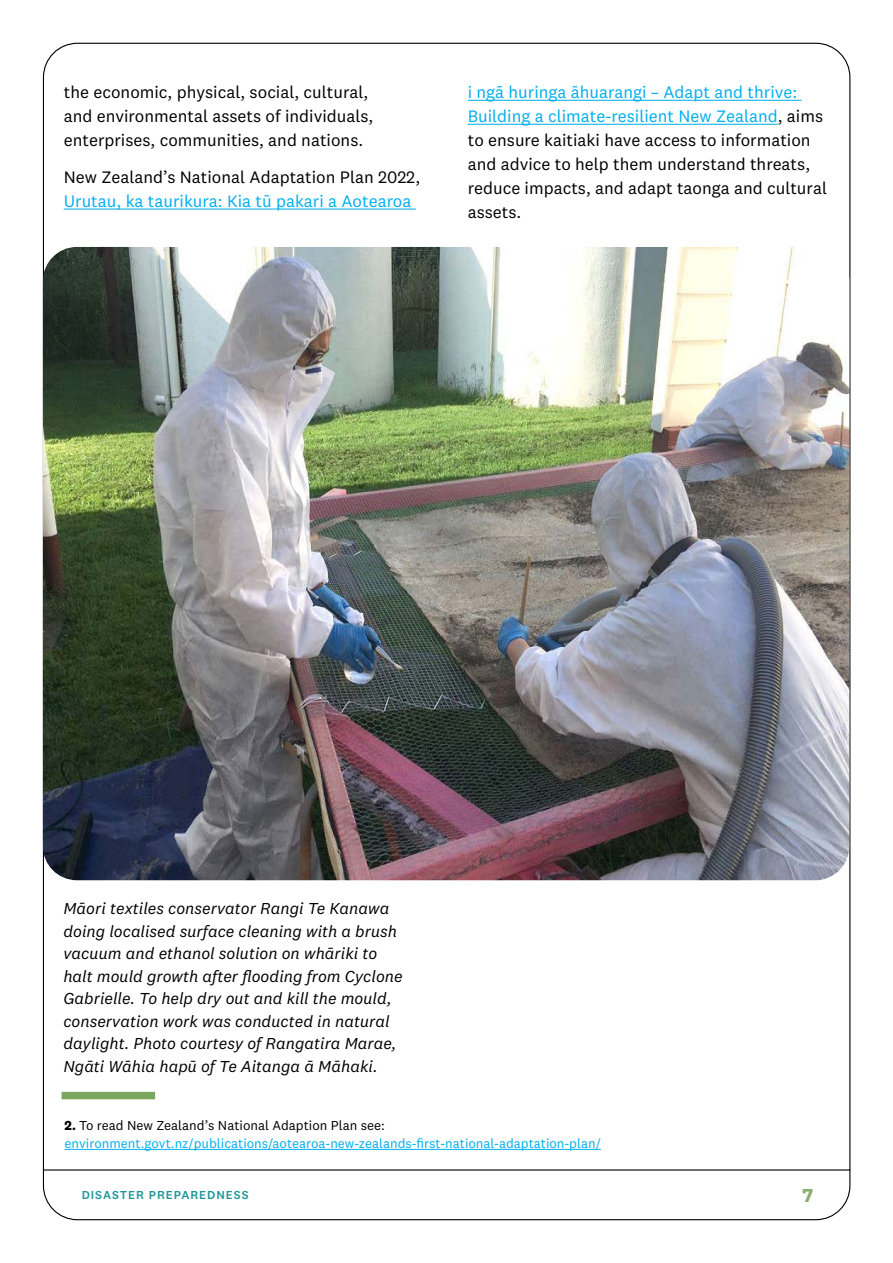
<style>
.page{position:relative;width:893px;height:1263px;background:#fff}
.page>*{position:absolute;margin:0;border:0;box-sizing:border-box;transform-origin:0 0}
.t1{font:700 19.5px "National 2";color:#89ae6f}
.t2{font:17.25px/24px "National 2";color:#000}
.t3{font:17.25px "National 2";color:#00aeef}
.t4{font:italic 16.5px/22.5px "National 2";color:#000}
.t5{font:13.5px/18px "National 2";color:#00aeef}
.t6{font:500 12px "National 2";letter-spacing:.08em;color:#1e9597}
.s1{color:#00aeef}
.s2{font-weight:700;color:#000}
.s3{color:#000}
</style>
<div class="page">
<hr style="left:64px;top:208px;width:352px;height:2px;background:#00aeef">
<hr style="left:468px;top:100px;width:333px;height:1px;background:#00aeef">
<hr style="left:468px;top:124px;width:310px;height:1px;background:#00aeef">
<img style="left:43px;top:247px;width:806px;height:633px">
<hr style="left:65px;top:1149px;width:536px;height:1px;background:#00aeef">
<div style="left:62px;top:1092px;width:93px;height:7px;background:#7aa75e"></div>
<hr style="left:43px;top:1169px;width:807px;height:1px;background:#000">
<p class="t2" style="left:64px;top:80px;width:311px">the economic, physical, social, cultural, and environmental assets of individuals, enterprises, communities, and nations.</p>
<p class="t2" style="left:64px;top:165px;width:358px">New Zealand’s National Adaptation Plan 2022,</p>
<p class="t3" style="left:64px;top:191px;width:349px">Urutau, ka taurikura: Kia tū pakari a Aotearoa</p>
<p class="t2" style="left:468px;top:80px;width:361px"><span class="s1">i ngā huringa āhuarangi – Adapt and thrive:<br>Building a climate-resilient New Zealand</span>, aims to ensure kaitiaki have access to information and advice to help them understand threats, reduce impacts, and adapt taonga and cultural assets.</p>
<p class="t4" style="left:63px;top:897px;width:341px">Māori textiles conservator Rangi Te Kanawa doing localised surface cleaning with a brush vacuum and ethanol solution on whāriki to halt mould growth after flooding from Cyclone Gabrielle. To help dry out and kill the mould, conservation work was conducted in natural daylight. Photo courtesy of Rangatira Marae, Ngāti Wāhia hapū of Te Aitanga ā Māhaki.</p>
<p class="t5" style="left:65px;top:1116px;width:538px"><span class="s2">2.</span> <span class="s3">To read New Zealand’s National Adaption Plan see: </span>environment.govt.nz/publications/aotearoa-new-zealands-first-national-adaptation-plan/</p>
<p class="t6" style="left:82px;top:1188px;width:168px">DISASTER PREPAREDNESS</p>
<p class="t1" style="left:803px;top:1183px;width:12px">7</p>
</div>
